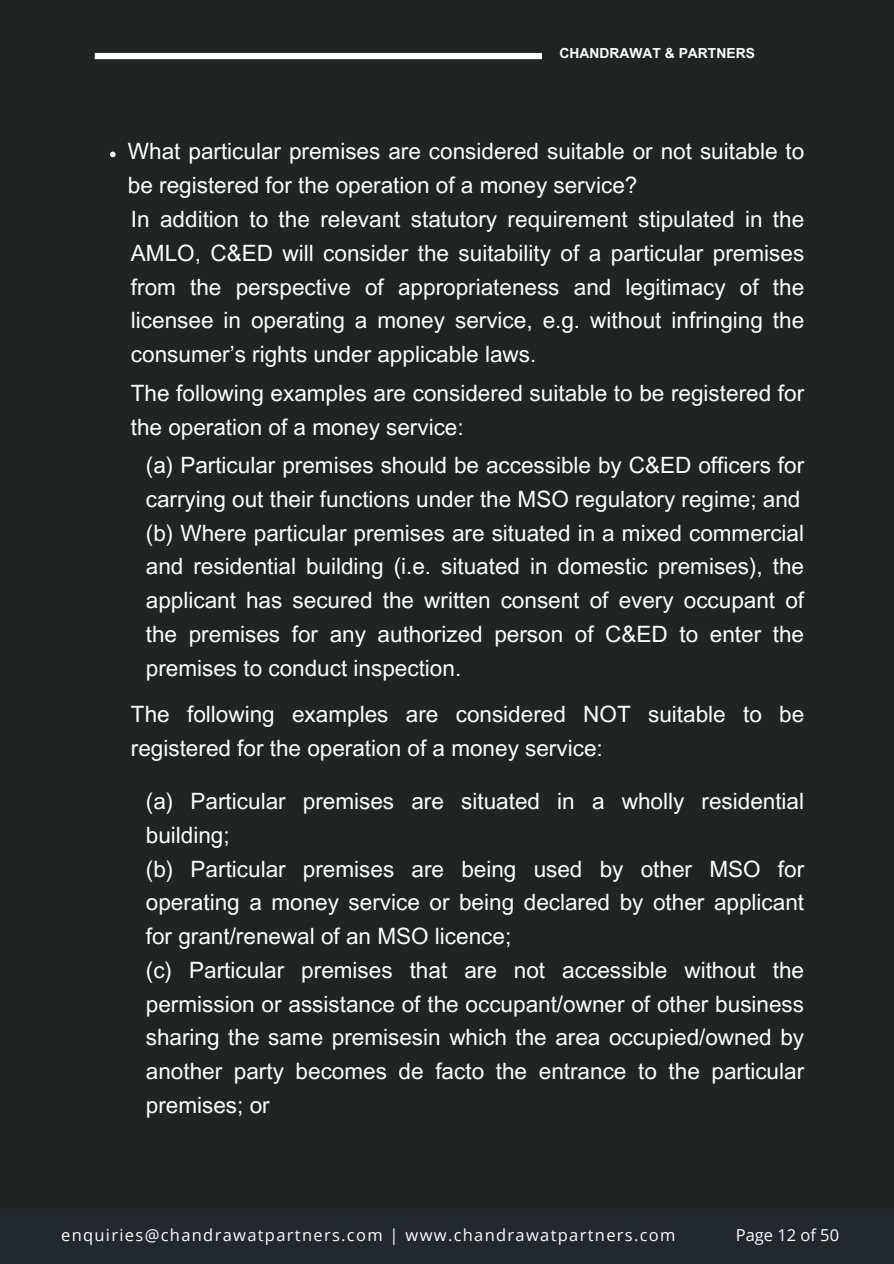
<style>
.page{position:relative;width:894px;height:1264px;background:#fff}
.page>*{position:absolute;margin:0;border:0;box-sizing:border-box;transform-origin:0 0}
.t1{font:22.5px/33.8px "Arial MT Pro";color:#fff}
.t2{font:16.5px "Open Sans";letter-spacing:.08em;color:#fdfcfd}
.t3{font:16.5px "Open Sans";color:#fdfcfd}
.t4{font:700 13.8px "Arial MT Pro";color:#fff}
</style>
<div class="page">
<div style="left:0;top:0;width:893px;height:1263px;background:#212423"></div>
<div style="left:95px;top:53px;width:447px;height:6px;background:#fff"></div>
<svg style="left:110px;top:152px;width:5px;height:5px"></svg>
<p class="t4" style="left:559px;top:48px;width:197px">CHANDRAWAT &amp; PARTNERS</p>
<h1 class="t1" style="left:128px;top:137px;width:677px">What particular premises are considered suitable or not suitable to be registered for the operation of a money service?</h1>
<h1 class="t1" style="left:131px;top:205px;width:674px;text-align:justify">In addition to the relevant statutory requirement stipulated in the AMLO, C&amp;ED will consider the suitability of a particular premises from the perspective of appropriateness and legitimacy of the licensee in operating a money service, e.g. without infringing the consumer’s rights under applicable laws.</h1>
<h1 class="t1" style="left:131px;top:379px;width:674px">The following examples are considered suitable to be registered for the operation of a money service:</h1>
<h1 class="t1" style="left:146px;top:451px;width:659px">(a) Particular premises should be accessible by C&amp;ED officers for carrying out their functions under the MSO regulatory regime; and (b) Where particular premises are situated in a mixed commercial and residential building (i.e. situated in domestic premises), the applicant has secured the written consent of every occupant of the premises for any authorized person of C&amp;ED to enter the premises to conduct inspection.</h1>
<h1 class="t1" style="left:131px;top:700px;width:674px">The following examples are considered NOT suitable to be registered for the operation of a money service:</h1>
<p class="t1" style="left:146px;top:787px;width:659px">(a) Particular premises are situated in a wholly residential building;<br>(b) Particular premises are being used by other MSO for operating a money service or being declared by other applicant for grant/renewal of an MSO licence;<br>(c) Particular premises that are not accessible without the permission or assistance of the occupant/owner of other business sharing the same premisesin which the area occupied/owned by another party becomes de facto the entrance to the particular premises; or</p>
<p class="t2" style="left:61px;top:1223px;width:615px">enquiries@chandrawatpartners.com | www.chandrawatpartners.com</p>
<p class="t3" style="left:735px;top:1223px;width:105px">Page 12 of 50</p>
</div>
